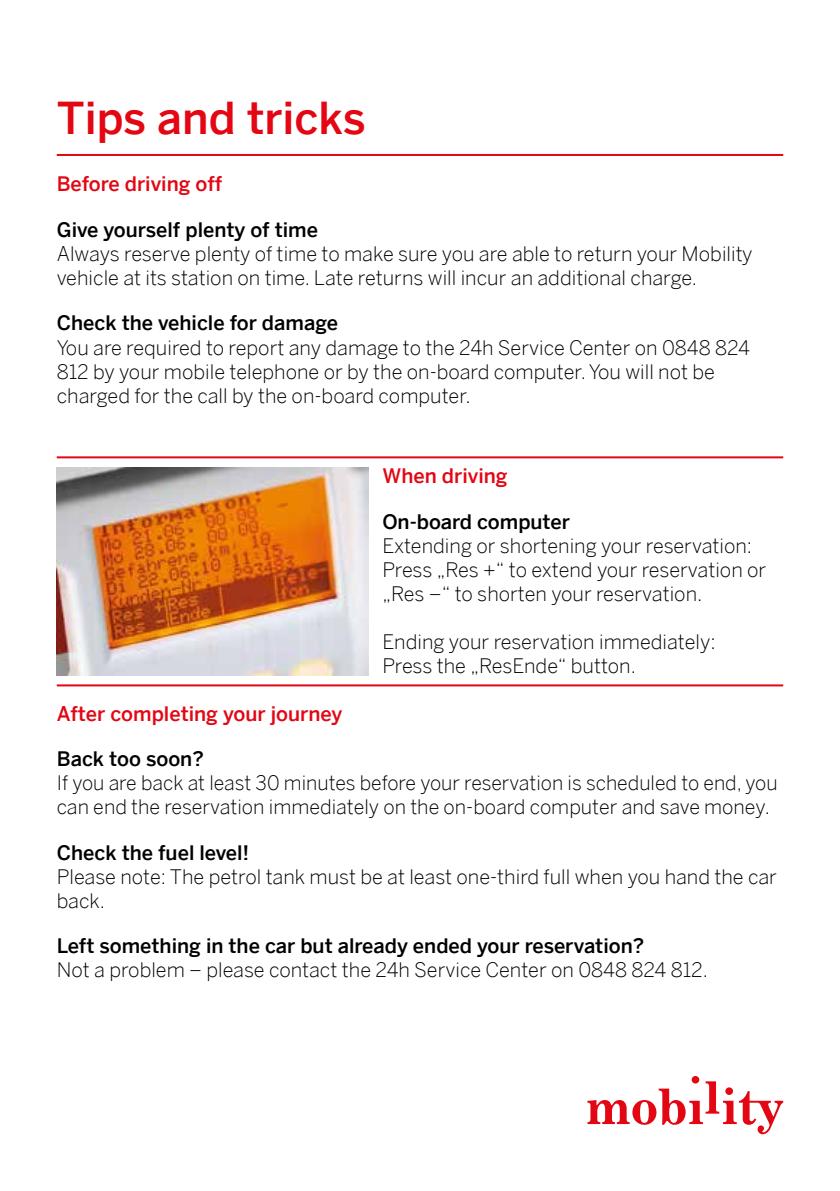
<style>
.page{position:relative;width:840px;height:1191px;background:#fff}
.page>*{position:absolute;margin:0;border:0;box-sizing:border-box;transform-origin:0 0}
.t1{font:500 44px "Benton Sans";color:#e30613}
.t2{font:300 20px/24px "Benton Sans";color:#000}
.t3{font:500 20px "Benton Sans";color:#000}
.t4{font:500 20px "Benton Sans";color:#e30613}
</style>
<div class="page">
<hr style="left:57px;top:154px;width:725px;height:2px;background:#e30613">
<svg style="left:587px;top:1076px;width:195px;height:58px"></svg>
<img style="left:57px;top:468px;width:311px;height:207px">
<hr style="left:57px;top:456px;width:725px;height:2px;background:#e30613">
<hr style="left:57px;top:684px;width:725px;height:2px;background:#e30613">
<h1 class="t1" style="left:57px;top:92px;width:310px">Tips and tricks</h1>
<p class="t4" style="left:57px;top:172px;width:167px">Before driving off</p>
<p class="t3" style="left:57px;top:218px;width:262px">Give yourself plenty of time</p>
<p class="t2" style="left:57px;top:241px;width:697px">Always reserve plenty of time to make sure you are able to return your Mobility vehicle at its station on time. Late returns will incur an additional charge.</p>
<p class="t3" style="left:57px;top:311px;width:282px">Check the vehicle for damage</p>
<p class="t2" style="left:57px;top:335px;width:694px">You are required to report any damage to the 24h Service Center on 0848 824<br>812 by your mobile telephone or by the on-board computer. You will not be charged for the call by the on-board computer.</p>
<p class="t4" style="left:382px;top:464px;width:126px">When driving</p>
<p class="t3" style="left:382px;top:510px;width:189px">On-board computer</p>
<p class="t2" style="left:382px;top:533px;width:385px">Extending or shortening your reservation:<br>Press „Res +“ to extend your reservation or „Res –“ to shorten your reservation.</p>
<p class="t2" style="left:382px;top:629px;width:334px">Ending your reservation immediately:<br>Press the „ResEnde“ button.</p>
<p class="t4" style="left:57px;top:701px;width:287px">After completing your journey</p>
<p class="t3" style="left:57px;top:747px;width:148px">Back too soon?</p>
<p class="t2" style="left:57px;top:770px;width:722px">If you are back at least 30 minutes before your reservation is scheduled to end, you can end the reservation immediately on the on-board computer and save money.</p>
<p class="t3" style="left:57px;top:840px;width:194px">Check the fuel level!</p>
<p class="t2" style="left:57px;top:864px;width:721px">Please note: The petrol tank must be at least one-third full when you hand the car back.</p>
<p class="t3" style="left:57px;top:934px;width:588px">Left something in the car but already ended your reservation?</p>
<p class="t2" style="left:57px;top:958px;width:652px">Not a problem – please contact the 24h Service Center on 0848 824 812.</p>
</div>
